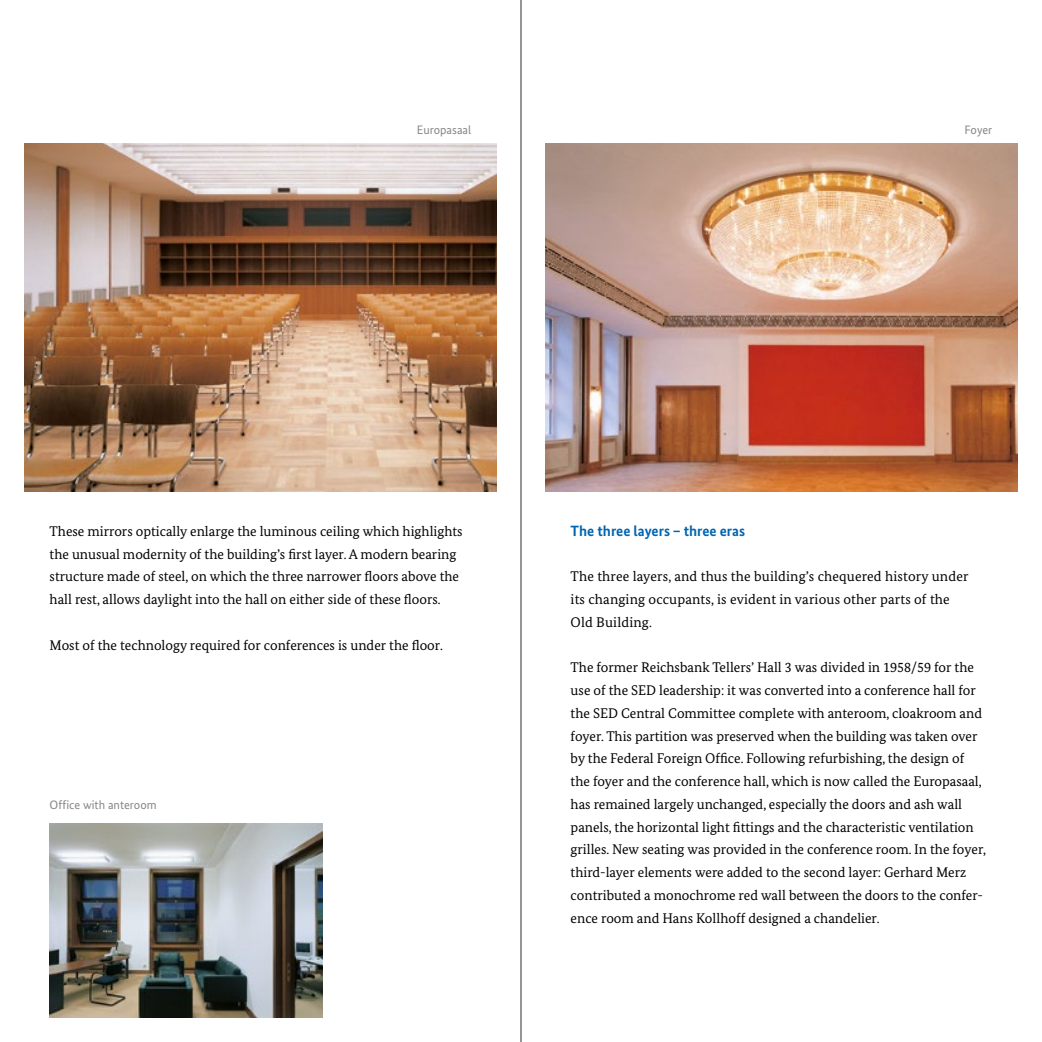
<style>
.page{position:relative;width:1042px;height:1042px;background:#fff}
.page>*{position:absolute;margin:0;border:0;box-sizing:border-box;transform-origin:0 0}
.t1{font:700 14.88px "Bundes Sans";color:#0065b0}
.t2{font:14px/22.8px "Bundes Serif";color:#000}
.t3{font:12.25px "Bundes Sans";color:#878786}
</style>
<div class="page">
<img style="left:25px;top:144px;width:471px;height:347px">
<img style="left:50px;top:823px;width:272px;height:194px">
<img style="left:546px;top:144px;width:471px;height:347px">
<hr style="left:520px;top:0;width:2px;height:1042px;background:#878786">
<p class="t3" style="left:417px;top:122px;width:56px">Europasaal</p>
<p class="t3" style="left:964px;top:122px;width:29px">Foyer</p>
<p class="t2" style="left:50px;top:519px;width:415px">These mirrors optically enlarge the luminous ceiling which highlights the unusual modernity of the building’s first layer. A modern bearing structure made of steel, on which the three narrower floors above the hall rest, allows daylight into the hall on either side of these floors.</p>
<p class="t2" style="left:50px;top:633px;width:395px">Most of the technology required for conferences is under the floor.</p>
<p class="t3" style="left:50px;top:797px;width:109px">Office with anteroom</p>
<p class="t1" style="left:570px;top:522px;width:176px">The three layers – three eras</p>
<p class="t2" style="left:570px;top:565px;width:399px">The three layers, and thus the building’s chequered history under its changing occupants, is evident in various other parts of the<br>Old Building.</p>
<p class="t2" style="left:570px;top:656px;width:417px">The former Reichsbank Tellers’ Hall 3 was divided in 1958/59 for the use of the SED leadership: it was converted into a conference hall for the SED Central Committee complete with anteroom, cloakroom and foyer. This partition was preserved when the building was taken over by the Federal Foreign Office. Following refurbishing, the design of the foyer and the conference hall, which is now called the Europasaal, has remained largely unchanged, especially the doors and ash wall panels, the horizontal light fittings and the characteristic ventilation grilles. New seating was provided in the conference room. In the foyer, third-layer elements were added to the second layer: Gerhard Merz contributed a monochrome red wall between the doors to the confer&shy;ence room and Hans Kollhoff designed a chandelier.</p>
</div>
